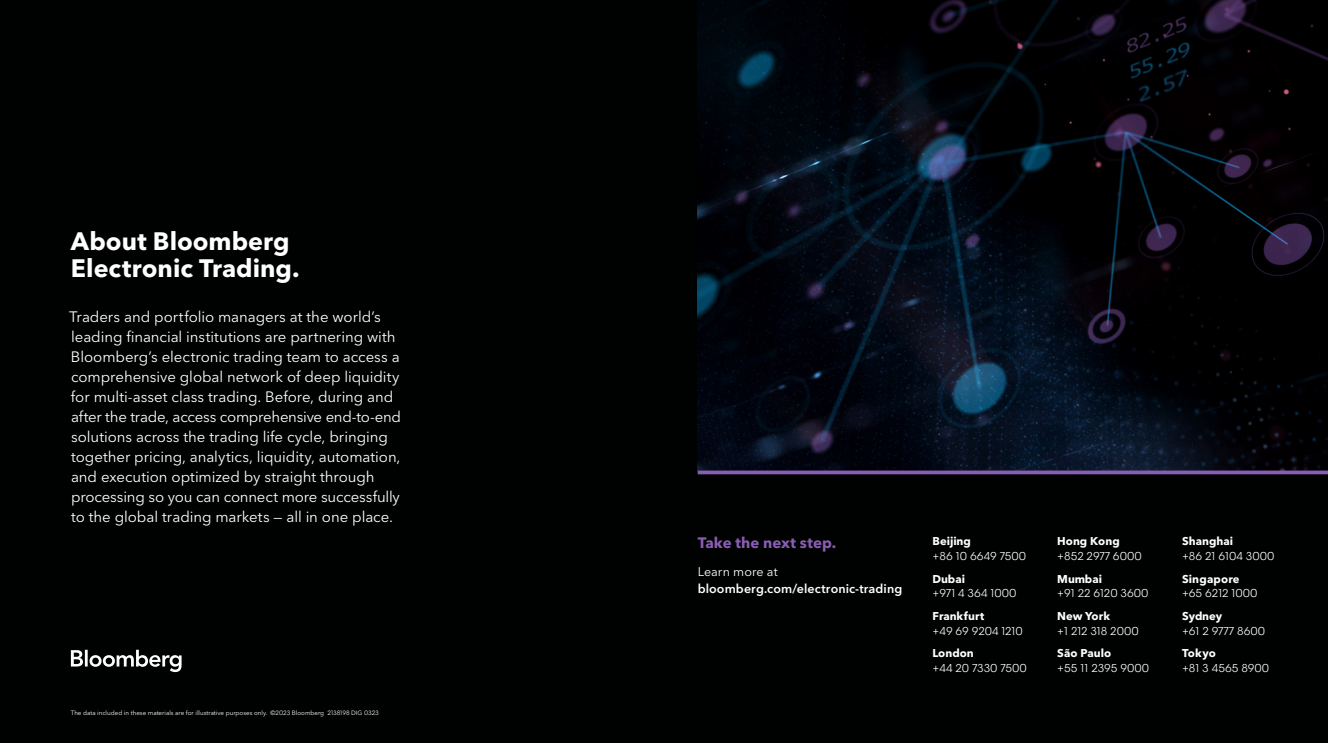
<style>
.page{position:relative;width:1328px;height:743px;background:#fff}
.page>*{position:absolute;margin:0;border:0;box-sizing:border-box;transform-origin:0 0}
.t1{font:700 25px/27.5px "Avenir Next P For BBG";color:#fff}
.t2{font:15px/20px "Avenir Next P For BBG";letter-spacing:-.005em;color:#fff}
.t3{font:700 15px "Avenir Next P For BBG";letter-spacing:.005em;color:#8a5db5}
.t4{font:600 12.5px "Avenir Next P For BBG";letter-spacing:.01em;color:#fff}
.t5{font:12.5px "Avenir Next P For BBG";letter-spacing:.005em;color:#fff}
.t6{font:11.25px "Avenir Next P For BBG";color:#fff}
.t7{font:700 11.25px "Avenir Next P For BBG";color:#fff}
.t8{font:700 11.25px "Avenir Next P For BBG";letter-spacing:.02em;color:#fff}
.t9{font:6.25px "Avenir Next P For BBG";color:#fff}
</style>
<div class="page">
<div style="left:0;top:0;width:1328px;height:742px;background:#000101"></div>
<img style="left:697px;top:0;width:631px;height:470px">
<svg style="left:697px;top:470px;width:631px;height:4px;background:#77519e"></svg>
<svg style="left:71px;top:649px;width:111px;height:23px"></svg>
<h1 class="t1" style="left:71px;top:227px;width:230px">About Bloomberg<br>Electronic Trading.</h1>
<p class="t2" style="left:69px;top:307px;width:333px">Traders and portfolio managers at the world’s leading financial institutions are partnering with Bloomberg’s electronic trading team to access a comprehensive global network of deep liquidity for multi-asset class trading. Before, during and after the trade, access comprehensive end-to-end solutions across the trading life cycle, bringing together pricing, analytics, liquidity, automation, and execution optimized by straight through processing so you can connect more successfully to the global trading markets — all in one place.</p>
<p class="t9" style="left:71px;top:709px;width:309px">The data included in these materials are for illustrative purposes only. ©2023 Bloomberg 2138198 DIG 0323</p>
<p class="t3" style="left:697px;top:533px;width:140px">Take the next step.</p>
<p class="t5" style="left:697px;top:563px;width:82px">Learn more at</p>
<p class="t4" style="left:697px;top:581px;width:206px">bloomberg.com/electronic-trading</p>
<p class="t7" style="left:932px;top:534px;width:40px">Beijing</p>
<p class="t6" style="left:932px;top:549px;width:95px">+86 10 6649 7500</p>
<p class="t7" style="left:932px;top:571px;width:34px">Dubai</p>
<p class="t6" style="left:932px;top:586px;width:85px">+971 4 364 1000</p>
<p class="t7" style="left:932px;top:609px;width:53px">Frankfurt</p>
<p class="t6" style="left:932px;top:624px;width:92px">+49 69 9204 1210</p>
<p class="t7" style="left:932px;top:646px;width:43px">London</p>
<p class="t6" style="left:932px;top:661px;width:96px">+44 20 7330 7500</p>
<p class="t7" style="left:1057px;top:534px;width:64px">Hong Kong</p>
<p class="t6" style="left:1057px;top:549px;width:86px">+852 2977 6000</p>
<p class="t7" style="left:1057px;top:571px;width:46px">Mumbai</p>
<p class="t6" style="left:1057px;top:586px;width:93px">+91 22 6120 3600</p>
<p class="t7" style="left:1057px;top:609px;width:54px">New York</p>
<p class="t6" style="left:1057px;top:624px;width:83px">+1 212 318 2000</p>
<p class="t7" style="left:1057px;top:646px;width:56px">São Paulo</p>
<p class="t6" style="left:1057px;top:661px;width:93px">+55 11 2395 9000</p>
<p class="t7" style="left:1182px;top:534px;width:53px">Shanghai</p>
<p class="t6" style="left:1182px;top:549px;width:94px">+86 21 6104 3000</p>
<p class="t8" style="left:1182px;top:571px;width:59px">Singapore</p>
<p class="t6" style="left:1182px;top:586px;width:77px">+65 6212 1000</p>
<p class="t7" style="left:1182px;top:609px;width:42px">Sydney</p>
<p class="t6" style="left:1182px;top:624px;width:85px">+61 2 9777 8600</p>
<p class="t7" style="left:1182px;top:646px;width:35px">Tokyo</p>
<p class="t6" style="left:1182px;top:661px;width:89px">+81 3 4565 8900</p>
</div>
